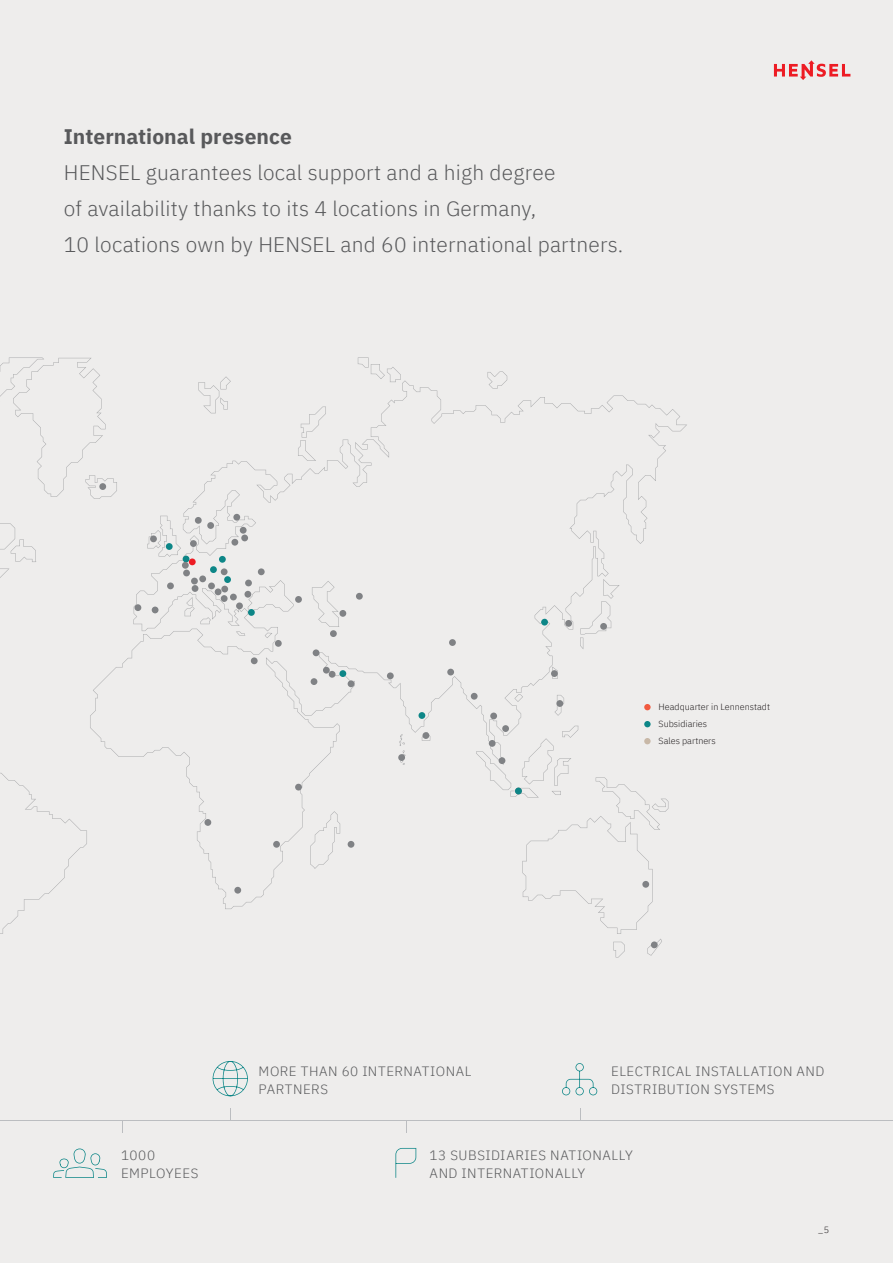
<style>
.page{position:relative;width:893px;height:1263px;background:#eeedec}
.page>*{position:absolute;margin:0;border:0;box-sizing:border-box;transform-origin:0 0}
.t1{font:300 21px/36px "IBM Plex Sans";letter-spacing:.01em;color:#58595b}
.t2{font:700 21px "IBM Plex Sans";color:#58595b}
.t3{font:300 13.5px/18px "IBM Plex Sans";letter-spacing:.04em;color:#58595b}
.t4{font:300 9px/17.2px "IBM Plex Sans";color:#231f20}
</style>
<div class="page">
<svg style="left:774px;top:60px;width:76px;height:20px"></svg>
<svg style="left:598px;top:909px;width:64px;height:48px"></svg>
<svg style="left:222px;top:376px;width:8px;height:4px"></svg>
<svg style="left:0;top:523px;width:87px;height:411px"></svg>
<svg style="left:90px;top:380px;width:597px;height:529px"></svg>
<svg style="left:185px;top:597px;width:26px;height:27px"></svg>
<svg style="left:236px;top:631px;width:9px;height:4px"></svg>
<svg style="left:358px;top:357px;width:43px;height:25px"></svg>
<svg style="left:0;top:358px;width:117px;height:141px"></svg>
<svg style="left:265px;top:633px;width:7px;height:5px"></svg>
<svg style="left:488px;top:371px;width:19px;height:18px"></svg>
<svg style="left:422px;top:732px;width:8px;height:9px"></svg>
<svg style="left:552px;top:666px;width:6px;height:13px"></svg>
<svg style="left:399px;top:734px;width:6px;height:31px"></svg>
<div style="left:189px;top:558px;width:7px;height:7px;background:#ed1c24;border-radius:50%"></div>
<div style="left:224px;top:576px;width:7px;height:7px;background:#0d8687;border-radius:50%"></div>
<div style="left:210px;top:566px;width:7px;height:7px;background:#0d8687;border-radius:50%"></div>
<svg style="left:147px;top:516px;width:42px;height:46px"></svg>
<div style="left:219px;top:556px;width:7px;height:7px;background:#0d8687;border-radius:50%"></div>
<div style="left:248px;top:609px;width:7px;height:7px;background:#0d8687;border-radius:50%"></div>
<div style="left:418px;top:712px;width:7px;height:7px;background:#0d8687;border-radius:50%"></div>
<div style="left:541px;top:619px;width:7px;height:6px;background:#0d8687;border-radius:50%"></div>
<div style="left:339px;top:670px;width:7px;height:7px;background:#0d8687;border-radius:50%"></div>
<div style="left:182px;top:562px;width:7px;height:7px;background:#808285;border-radius:50%"></div>
<div style="left:191px;top:578px;width:7px;height:6px;background:#808285;border-radius:50%"></div>
<div style="left:199px;top:575px;width:7px;height:7px;background:#808285;border-radius:50%"></div>
<div style="left:236px;top:602px;width:7px;height:7px;background:#808285;border-radius:50%"></div>
<div style="left:215px;top:588px;width:6px;height:7px;background:#808285;border-radius:50%"></div>
<div style="left:221px;top:586px;width:7px;height:6px;background:#808285;border-radius:50%"></div>
<div style="left:208px;top:582px;width:7px;height:7px;background:#808285;border-radius:50%"></div>
<div style="left:190px;top:540px;width:7px;height:7px;background:#808285;border-radius:50%"></div>
<div style="left:240px;top:527px;width:7px;height:7px;background:#808285;border-radius:50%"></div>
<div style="left:195px;top:517px;width:7px;height:7px;background:#808285;border-radius:50%"></div>
<div style="left:207px;top:522px;width:7px;height:7px;background:#808285;border-radius:50%"></div>
<div style="left:233px;top:514px;width:7px;height:7px;background:#808285;border-radius:50%"></div>
<div style="left:167px;top:582px;width:7px;height:7px;background:#808285;border-radius:50%"></div>
<div style="left:150px;top:535px;width:7px;height:7px;background:#808285;border-radius:50%"></div>
<div style="left:99px;top:483px;width:7px;height:7px;background:#808285;border-radius:50%"></div>
<div style="left:275px;top:640px;width:7px;height:7px;background:#808285;border-radius:50%"></div>
<div style="left:192px;top:585px;width:6px;height:7px;background:#808285;border-radius:50%"></div>
<div style="left:241px;top:535px;width:7px;height:6px;background:#808285;border-radius:50%"></div>
<div style="left:231px;top:539px;width:7px;height:7px;background:#808285;border-radius:50%"></div>
<div style="left:183px;top:570px;width:7px;height:6px;background:#808285;border-radius:50%"></div>
<div style="left:221px;top:595px;width:7px;height:7px;background:#808285;border-radius:50%"></div>
<div style="left:135px;top:604px;width:6px;height:7px;background:#808285;border-radius:50%"></div>
<div style="left:152px;top:607px;width:7px;height:6px;background:#808285;border-radius:50%"></div>
<div style="left:258px;top:568px;width:7px;height:7px;background:#808285;border-radius:50%"></div>
<div style="left:230px;top:594px;width:7px;height:6px;background:#808285;border-radius:50%"></div>
<div style="left:245px;top:580px;width:7px;height:6px;background:#808285;border-radius:50%"></div>
<div style="left:244px;top:591px;width:7px;height:7px;background:#808285;border-radius:50%"></div>
<div style="left:251px;top:657px;width:7px;height:7px;background:#808285;border-radius:50%"></div>
<div style="left:234px;top:887px;width:7px;height:7px;background:#808285;border-radius:50%"></div>
<div style="left:348px;top:841px;width:6px;height:7px;background:#808285;border-radius:50%"></div>
<div style="left:295px;top:784px;width:7px;height:6px;background:#808285;border-radius:50%"></div>
<div style="left:273px;top:841px;width:7px;height:7px;background:#808285;border-radius:50%"></div>
<div style="left:204px;top:819px;width:7px;height:7px;background:#808285;border-radius:50%"></div>
<div style="left:642px;top:881px;width:7px;height:7px;background:#808285;border-radius:50%"></div>
<div style="left:651px;top:941px;width:7px;height:7px;background:#808285;border-radius:50%"></div>
<div style="left:422px;top:732px;width:7px;height:7px;background:#808285;border-radius:50%"></div>
<div style="left:398px;top:754px;width:7px;height:7px;background:#808285;border-radius:50%"></div>
<div style="left:490px;top:712px;width:7px;height:7px;background:#808285;border-radius:50%"></div>
<div style="left:556px;top:700px;width:7px;height:7px;background:#808285;border-radius:50%"></div>
<div style="left:499px;top:757px;width:6px;height:7px;background:#808285;border-radius:50%"></div>
<div style="left:600px;top:623px;width:7px;height:7px;background:#808285;border-radius:50%"></div>
<div style="left:565px;top:620px;width:7px;height:7px;background:#808285;border-radius:50%"></div>
<div style="left:551px;top:670px;width:7px;height:7px;background:#808285;border-radius:50%"></div>
<div style="left:489px;top:740px;width:7px;height:7px;background:#808285;border-radius:50%"></div>
<div style="left:449px;top:639px;width:7px;height:7px;background:#808285;border-radius:50%"></div>
<div style="left:447px;top:669px;width:7px;height:6px;background:#808285;border-radius:50%"></div>
<div style="left:502px;top:725px;width:7px;height:7px;background:#808285;border-radius:50%"></div>
<div style="left:471px;top:693px;width:7px;height:7px;background:#808285;border-radius:50%"></div>
<div style="left:387px;top:672px;width:7px;height:7px;background:#808285;border-radius:50%"></div>
<div style="left:295px;top:596px;width:7px;height:7px;background:#808285;border-radius:50%"></div>
<div style="left:356px;top:593px;width:7px;height:7px;background:#808285;border-radius:50%"></div>
<div style="left:348px;top:680px;width:6px;height:7px;background:#808285;border-radius:50%"></div>
<div style="left:323px;top:667px;width:7px;height:7px;background:#808285;border-radius:50%"></div>
<div style="left:339px;top:610px;width:7px;height:7px;background:#808285;border-radius:50%"></div>
<div style="left:330px;top:630px;width:7px;height:7px;background:#808285;border-radius:50%"></div>
<div style="left:313px;top:649px;width:6px;height:7px;background:#808285;border-radius:50%"></div>
<div style="left:329px;top:671px;width:7px;height:7px;background:#808285;border-radius:50%"></div>
<div style="left:311px;top:678px;width:6px;height:7px;background:#808285;border-radius:50%"></div>
<div style="left:221px;top:568px;width:7px;height:7px;background:#808285;border-radius:50%"></div>
<div style="left:515px;top:788px;width:7px;height:6px;background:#0d8687;border-radius:50%"></div>
<hr style="left:0;top:1120px;width:893px;height:1px;background:#bbbdc0">
<svg style="left:213px;top:1061px;width:35px;height:35px"></svg>
<svg style="left:53px;top:1148px;width:54px;height:30px"></svg>
<svg style="left:395px;top:1148px;width:21px;height:30px"></svg>
<svg style="left:562px;top:1063px;width:35px;height:32px"></svg>
<svg style="left:122px;top:1121px;width:1px;height:12px"></svg>
<svg style="left:406px;top:1121px;width:1px;height:12px"></svg>
<svg style="left:230px;top:1108px;width:1px;height:12px"></svg>
<svg style="left:580px;top:1108px;width:1px;height:12px"></svg>
<div style="left:644px;top:704px;width:7px;height:6px;background:#f15a40;border-radius:50%"></div>
<div style="left:644px;top:721px;width:7px;height:6px;background:#0d8687;border-radius:50%"></div>
<div style="left:644px;top:738px;width:7px;height:6px;background:#c8b8a7;border-radius:50%"></div>
<p class="t2" style="left:64px;top:122px;width:230px">International presence</p>
<p class="t1" style="left:64px;top:154px;width:561px">HENSEL guarantees local support and a high degree<br>of availability thanks to its 4 locations in Germany,<br>10 locations own by HENSEL and 60 international partners.</p>
<p class="t4" style="left:659px;top:698px;width:113px">Headquarter in Lennenstadt<br>Subsidiaries<br>Sales partners</p>
<p class="t3" style="left:259px;top:1062px;width:214px">MORE THAN 60 INTERNATIONAL<br>PARTNERS</p>
<p class="t3" style="left:611px;top:1062px;width:215px">ELECTRICAL INSTALLATION AND<br>DISTRIBUTION SYSTEMS</p>
<p class="t3" style="left:121px;top:1146px;width:79px">1000<br>EMPLOYEES</p>
<p class="t3" style="left:430px;top:1146px;width:205px">13 SUBSIDIARIES NATIONALLY<br>AND INTERNATIONALLY</p>
<p class="t4" style="left:818px;top:1220px;width:12px">_5</p>
</div>
